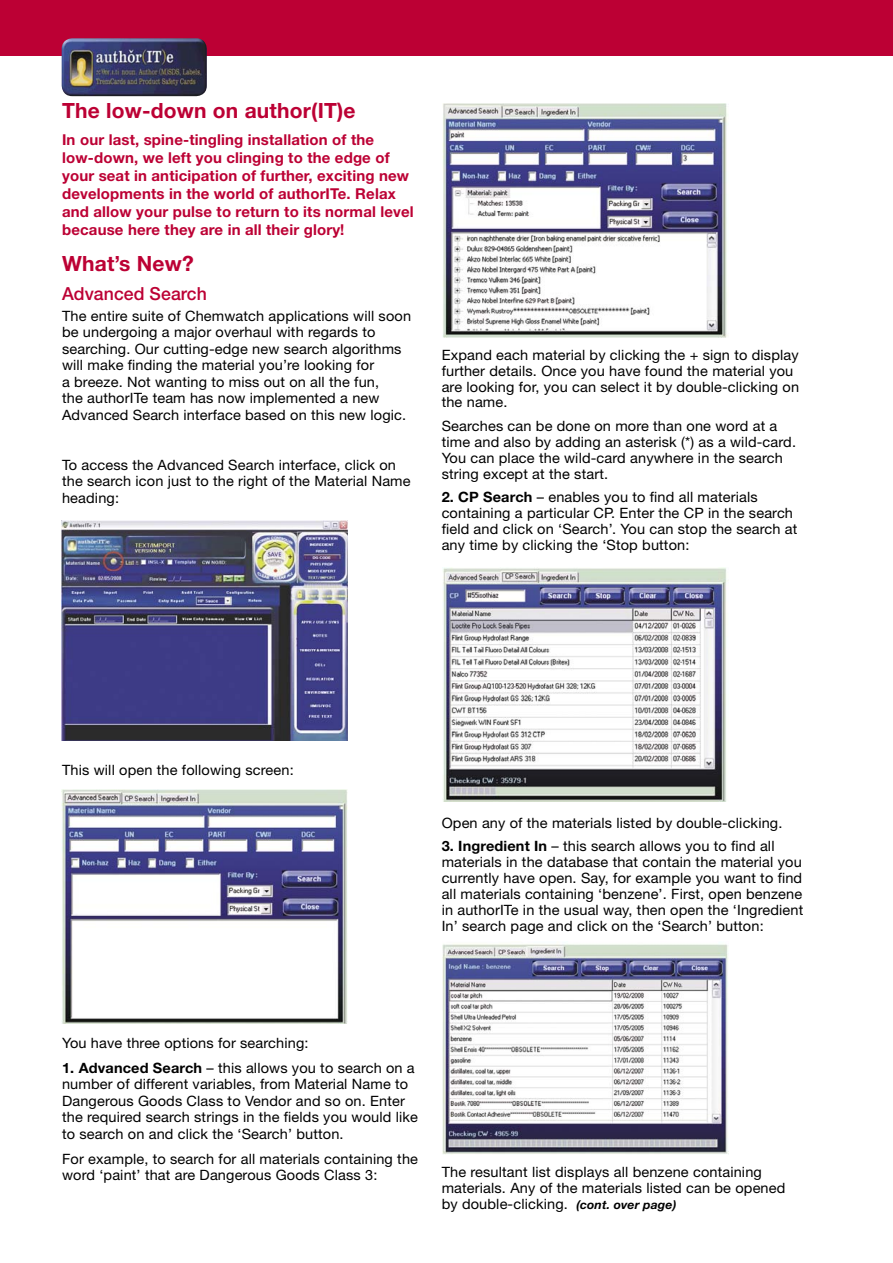
<style>
.page{position:relative;width:893px;height:1263px;background:#fff}
.page>*{position:absolute;margin:0;border:0;box-sizing:border-box;transform-origin:0 0}
.t1{font:700 21px "Helvetica Neue";letter-spacing:.01em;color:#bc0034}
.t2{font:500 18px "Helvetica Neue";letter-spacing:.005em;color:#bc0034}
.t3{font:700 15px/18px "Helvetica Neue";letter-spacing:.01em;color:#bc0034}
.t4{font:14.25px/15.9px "Helvetica Neue";letter-spacing:.01em;color:#000}
.s1{font-weight:700}
.s2{font-weight:700;font-style:italic;font-size:12px}
</style>
<div class="page">
<div style="left:0;top:0;width:893px;height:55px;background:#bc0034"></div>
<img style="left:62px;top:520px;width:286px;height:220px">
<img style="left:62px;top:38px;width:145px;height:58px;border-radius:11px">
<img style="left:62px;top:790px;width:286px;height:234px">
<img style="left:442px;top:103px;width:286px;height:234px">
<img style="left:443px;top:568px;width:284px;height:233px">
<img style="left:442px;top:944px;width:286px;height:211px">
<h1 class="t1" style="left:62px;top:103px;width:295px">The low-down on author(IT)e</h1>
<p class="t3" style="left:62px;top:132px;width:353px">In our last, spine-tingling installation of the low-down, we left you clinging to the edge of your seat in anticipation of further, exciting new developments in the world of authorITe. Relax and allow your pulse to return to its normal level because here they are in all their glory!</p>
<h1 class="t1" style="left:62px;top:255px;width:133px">What’s New?</h1>
<p class="t2" style="left:62px;top:287px;width:146px">Advanced Search</p>
<p class="t4" style="left:62px;top:309px;width:351px;line-height:16.5px">The entire suite of Chemwatch applications will soon be undergoing a major overhaul with regards to searching. Our cutting-edge new search algorithms will make finding the material you’re looking for<br>a breeze. Not wanting to miss out on all the fun,<br>the authorITe team has now implemented a new Advanced Search interface based on this new logic.</p>
<p class="t4" style="left:62px;top:458px;width:350px;line-height:16.5px">To access the Advanced Search interface, click on the search icon just to the right of the Material Name heading:</p>
<p class="t4" style="left:442px;top:348px;width:359px">Expand each material by clicking the + sign to display further details. Once you have found the material you are looking for, you can select it by double-clicking on the name.</p>
<p class="t4" style="left:442px;top:419px;width:356px">Searches can be done on more than one word at a time and also by adding an asterisk (*) as a wild-card.<br>You can place the wild-card anywhere in the search string except at the start.</p>
<p class="t4" style="left:442px;top:491px;width:357px"><span class="s1">2. CP Search</span> – enables you to find all materials containing a particular CP. Enter the CP in the search field and click on ‘Search’. You can stop the search at any time by clicking the ‘Stop button:</p>
<p class="t4" style="left:62px;top:764px;width:233px">This will open the following screen:</p>
<p class="t4" style="left:442px;top:816px;width:342px">Open any of the materials listed by double-clicking.</p>
<p class="t4" style="left:442px;top:840px;width:363px"><span class="s1">3. Ingredient In</span> – this search allows you to find all materials in the database that contain the material you currently have open. Say, for example you want to find all materials containing ‘benzene’. First, open benzene in authorITe in the usual way, then open the ‘Ingredient In’ search page and click on the ‘Search’ button:</p>
<p class="t4" style="left:62px;top:1036px;width:248px">You have three options for searching:</p>
<p class="t4" style="left:62px;top:1061px;width:357px;line-height:16.5px"><span class="s1">1. Advanced Search</span> – this allows you to search on a number of different variables, from Material Name to Dangerous Goods Class to Vendor and so on. Enter the required search strings in the fields you would like to search on and click the ‘Search’ button.</p>
<p class="t4" style="left:62px;top:1152px;width:357px;line-height:16.5px">For example, to search for all materials containing the word ‘paint’ that are Dangerous Goods Class 3:</p>
<p class="t4" style="left:442px;top:1165px;width:345px">The resultant list displays all benzene containing materials. Any of the materials listed can be opened by double-clicking. <span class="s2">(cont. over page)</span></p>
</div>
